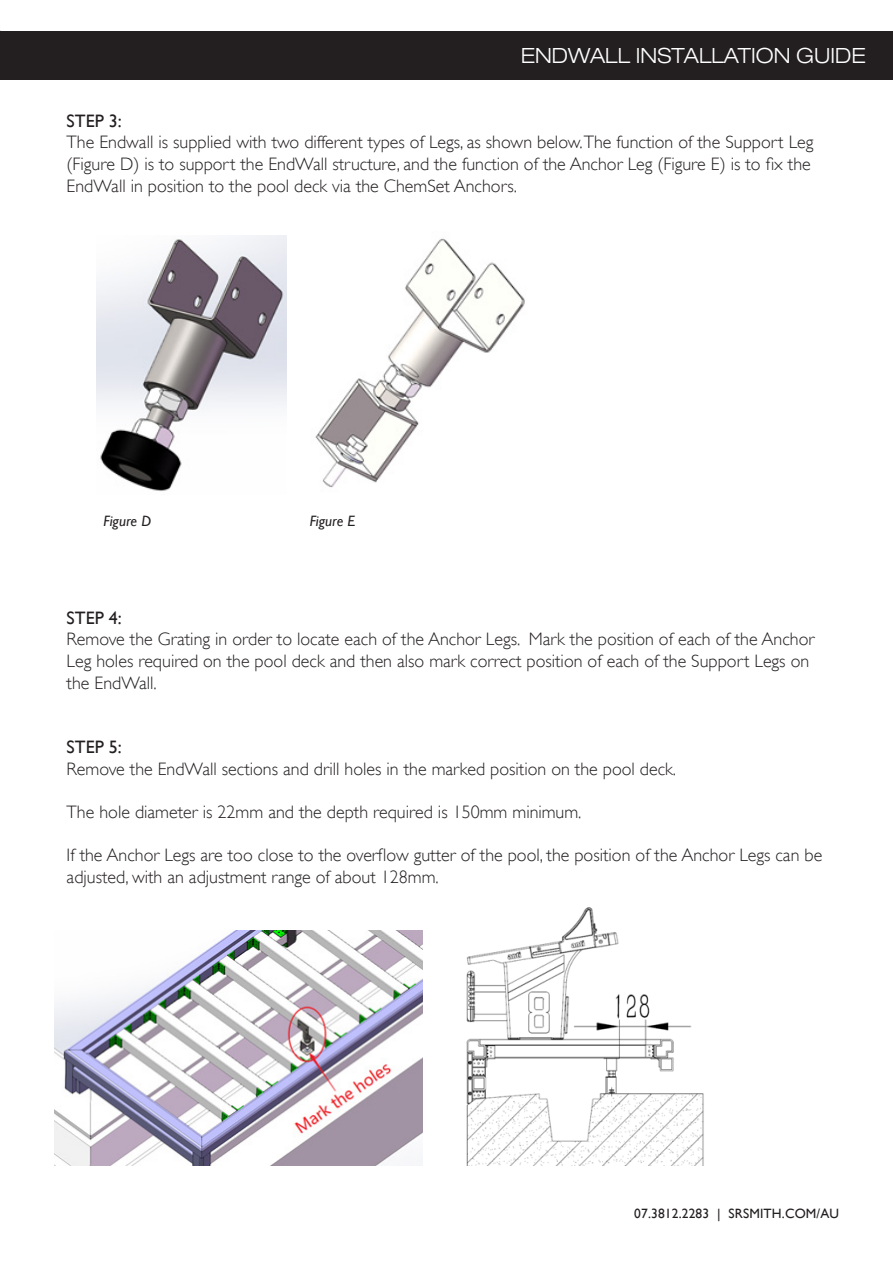
<style>
.page{position:relative;width:893px;height:1263px;background:#fff}
.page>*{position:absolute;margin:0;border:0;box-sizing:border-box;transform-origin:0 0}
.t1{font:300 expanded 21px "Helvetica Neue LT Std";color:#fff}
.t2{font:300 18px/21.6px "Gill Sans";color:#231f20}
.t3{font:18px "Gill Sans";color:#231f20}
.t4{font:italic 15px "Gill Sans";color:#231f20}
.sign-off_text{font:13.5px "Gill Sans";letter-spacing:.01em;color:#231f20}
</style>
<div class="page">
<div style="left:0;top:31px;width:893px;height:49px;background:#231f20"></div>
<img style="left:96px;top:235px;width:190px;height:256px">
<img style="left:315px;top:238px;width:210px;height:250px">
<img style="left:55px;top:931px;width:367px;height:234px">
<img style="left:466px;top:907px;width:238px;height:258px">
<p class="t1" style="left:521px;top:43px;width:347px">ENDWALL INSTALLATION GUIDE</p>
<p class="t3" style="left:67px;top:110px;width:57px">STEP 3:</p>
<p class="t2" style="left:67px;top:132px;width:748px">The Endwall is supplied with two different types of Legs, as shown below.The function of the Support Leg (Figure D) is to support the EndWall structure, and the function of the Anchor Leg (Figure E) is to fix the<br>EndWall in position to the pool deck via the ChemSet Anchors.</p>
<p class="t4" style="left:104px;top:513px;width:49px">Figure D</p>
<p class="t4" style="left:310px;top:513px;width:47px">Figure E</p>
<p class="t3" style="left:67px;top:607px;width:57px">STEP 4:</p>
<p class="t2" style="left:67px;top:628px;width:749px">Remove the Grating in order to locate each of the Anchor Legs. Mark the position of each of the Anchor<br>Leg holes required on the pool deck and then also mark correct position of each of the Support Legs on the EndWall.</p>
<p class="t3" style="left:67px;top:737px;width:57px">STEP 5:</p>
<p class="t2" style="left:67px;top:758px;width:611px">Remove the EndWall sections and drill holes in the marked position on the pool deck.</p>
<p class="t2" style="left:67px;top:801px;width:516px">The hole diameter is 22mm and the depth required is 150mm minimum.</p>
<p class="t2" style="left:67px;top:844px;width:757px">If the Anchor Legs are too close to the overflow gutter of the pool, the position of the Anchor Legs can be adjusted, with an adjustment range of about 128mm.</p>
<p class="sign-off_text" style="left:634px;top:1206px;width:206px">07.3812.2283 | SRSMITH.COM/AU</p>
</div>
